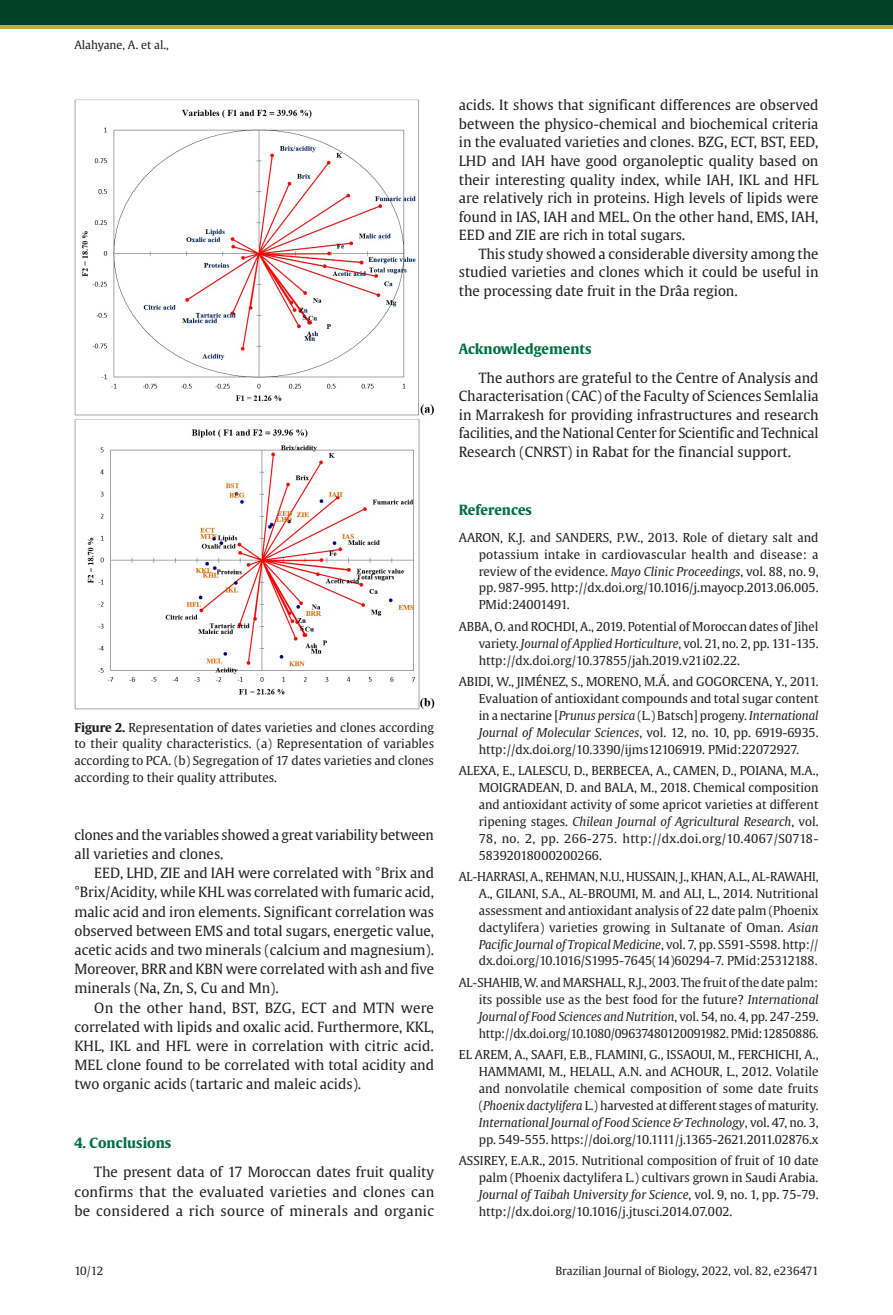
<style>
.page{position:relative;width:893px;height:1315px;background:#fff}
.page>*{position:absolute;margin:0;border:0;box-sizing:border-box;transform-origin:0 0}
.Paragraph{font:14px/19.2px "Gulliver";color:#231f20;text-align:justify}
.Acknowledgment{font:14px/18.6px "Gulliver";color:#231f20;text-align:justify}
.AcknowledgmentHead{font:700 14px "Gulliver";color:#006f45}
.Heading1{font:700 14px "Gulliver";color:#006f45}
.ReferenceHead{font:700 14px "Gulliver";color:#006f45}
.Reference{font:12.25px/16.8px "Gulliver";color:#231f20;text-align:justify}
.FigureCaption{font:12.25px/16.6px "Gulliver";color:#231f20;text-align:justify}
.t1{font:11.38px "Gulliver";color:#231f20}
.s1{font-weight:700}
.s2{font-style:italic}
</style>
<div class="page">
<div style="left:0;top:12px;width:893px;height:17px;background:#bfad40"></div>
<div style="left:0;top:0;width:893px;height:25px;background:#004023"></div>
<img style="left:74px;top:99px;width:360px;height:610px">
<p class="t1" style="left:74px;top:37px;width:96px">Alahyane, A. et al.,</p>
<p class="FigureCaption" style="left:74px;top:719px;width:361px"><span class="s1">Figure 2.</span> Representation of dates varieties and clones according to their quality characteristics. (a) Representation of variables according to PCA. (b) Segregation of 17 dates varieties and clones according to their quality attributes.</p>
<p class="Paragraph" style="left:74px;top:825px;width:361px">clones and the variables showed a great variability between all varieties and clones.</p>
<p class="Paragraph" style="left:74px;top:863px;width:361px;text-indent:20px">EED, LHD, ZIE and IAH were correlated with °Brix and °Brix/Acidity, while KHL was correlated with fumaric acid, malic acid and iron elements. Significant correlation was observed between EMS and total sugars, energetic value, acetic acids and two minerals (calcium and magnesium).<br>Moreover, BRR and KBN were correlated with ash and five minerals (Na, Zn, S, Cu and Mn).</p>
<p class="Paragraph" style="left:74px;top:997px;width:361px;text-indent:20px">On the other hand, BST, BZG, ECT and MTN were correlated with lipids and oxalic acid. Furthermore, KKL, KHL, IKL and HFL were in correlation with citric acid.<br>MEL clone found to be correlated with total acidity and two organic acids (tartaric and maleic acids).</p>
<p class="Heading1" style="left:74px;top:1134px;width:98px">4. Conclusions</p>
<p class="Paragraph" style="left:74px;top:1162px;width:361px;text-indent:20px">The present data of 17 Moroccan dates fruit quality confirms that the evaluated varieties and clones can be considered a rich source of minerals and organic</p>
<p class="Paragraph" style="left:459px;top:96px;width:361px;line-height:18.6px">acids. It shows that significant differences are observed between the physico-chemical and biochemical criteria in the evaluated varieties and clones. BZG, ECT, BST, EED, LHD and IAH have good organoleptic quality based on their interesting quality index, while IAH, IKL and HFL are relatively rich in proteins. High levels of lipids were found in IAS, IAH and MEL. On the other hand, EMS, IAH, EED and ZIE are rich in total sugars.</p>
<p class="Paragraph" style="left:459px;top:244px;width:361px;line-height:18.6px;text-indent:20px">This study showed a considerable diversity among the studied varieties and clones which it could be useful in the processing date fruit in the Drâa region.</p>
<p class="AcknowledgmentHead" style="left:459px;top:340px;width:134px">Acknowledgements</p>
<p class="Acknowledgment" style="left:459px;top:368px;width:361px;text-indent:20px">The authors are grateful to the Centre of Analysis and Characterisation (CAC) of the Faculty of Sciences Semlalia in Marrakesh for providing infrastructures and research facilities, and the National Center for Scientific and Technical Research (CNRST) in Rabat for the financial support.</p>
<p class="ReferenceHead" style="left:459px;top:501px;width:75px">References</p>
<p class="Reference" style="left:479px;top:529px;width:341px;text-indent:-20px">AARON, K.J. and SANDERS, P.W., 2013. Role of dietary salt and potassium intake in cardiovascular health and disease: a review of the evidence. <span class="s2">Mayo Clinic Proceedings</span>, vol. 88, no. 9, pp. 987-995. http://dx.doi.org/10.1016/j.mayocp.2013.06.005.<br>PMid:24001491.</p>
<p class="Reference" style="left:479px;top:618px;width:341px;text-indent:-20px">ABBA, O. and ROCHDI, A., 2019. Potential of Moroccan dates of Jihel variety. <span class="s2">Journal of Applied Horticulture</span>, vol. 21, no. 2, pp. 131-135. http://dx.doi.org/10.37855/jah.2019.v21i02.22.</p>
<p class="Reference" style="left:479px;top:673px;width:341px;text-indent:-20px">ABIDI, W., JIMÉNEZ, S., MORENO, M.Á. and GOGORCENA, Y., 2011.<br>Evaluation of antioxidant compounds and total sugar content in a nectarine [<span class="s2">Prunus persica</span> (L.) Batsch] progeny. <span class="s2">International Journal of Molecular Sciences</span>, vol. 12, no. 10, pp. 6919-6935. http://dx.doi.org/10.3390/ijms12106919. PMid:22072927.</p>
<p class="Reference" style="left:479px;top:762px;width:341px;text-indent:-20px">ALEXA, E., LALESCU, D., BERBECEA, A., CAMEN, D., POIANA, M.A., MOIGRADEAN, D. and BALA, M., 2018. Chemical composition and antioxidant activity of some apricot varieties at different ripening stages. <span class="s2">Chilean Journal of Agricultural Research</span>, vol.<br>78, no. 2, pp. 266-275. http://dx.doi.org/10.4067/S0718- 58392018000200266.</p>
<p class="Reference" style="left:479px;top:868px;width:341px;text-indent:-20px">AL-HARRASI, A., REHMAN, N.U., HUSSAIN, J., KHAN, A.L., AL-RAWAHI, A., GILANI, S.A., AL-BROUMI, M. and ALI, L., 2014. Nutritional assessment and antioxidant analysis of 22 date palm (Phoenix dactylifera) varieties growing in Sultanate of Oman. <span class="s2">Asian Pacific Journal of Tropical Medicine</span>, vol. 7, pp. S591-S598. http:// dx.doi.org/10.1016/S1995-7645(14)60294-7. PMid:25312188.</p>
<p class="Reference" style="left:479px;top:974px;width:341px;text-indent:-20px">AL-SHAHIB, W. and MARSHALL, R.J., 2003. The fruit of the date palm: its possible use as the best food for the future? <span class="s2">International Journal of Food Sciences and Nutrition</span>, vol. 54, no. 4, pp. 247-259. http://dx.doi.org/10.1080/09637480120091982. PMid:12850886.</p>
<p class="Reference" style="left:479px;top:1046px;width:341px;text-indent:-20px">EL AREM, A., SAAFI, E.B., FLAMINI, G., ISSAOUI, M., FERCHICHI, A., HAMMAMI, M., HELALL, A.N. and ACHOUR, L., 2012. Volatile and nonvolatile chemical composition of some date fruits (<span class="s2">Phoenix dactylifera</span> L.) harvested at different stages of maturity.<br><span class="s2">International Journal of Food Science &amp; Technology</span>, vol. 47, no. 3, pp. 549-555. https://doi.org/10.1111/j.1365-2621.2011.02876.x</p>
<p class="Reference" style="left:479px;top:1152px;width:341px;text-indent:-20px">ASSIREY, E.A.R., 2015. Nutritional composition of fruit of 10 date palm (Phoenix dactylifera L.) cultivars grown in Saudi Arabia.<br><span class="s2">Journal of Taibah University for Science</span>, vol. 9, no. 1, pp. 75-79. http://dx.doi.org/10.1016/j.jtusci.2014.07.002.</p>
<p class="t1" style="left:74px;top:1264px;width:30px">10/12</p>
<p class="t1" style="left:555px;top:1264px;width:265px">Brazilian Journal of Biology, 2022, vol. 82, e236471</p>
</div>
